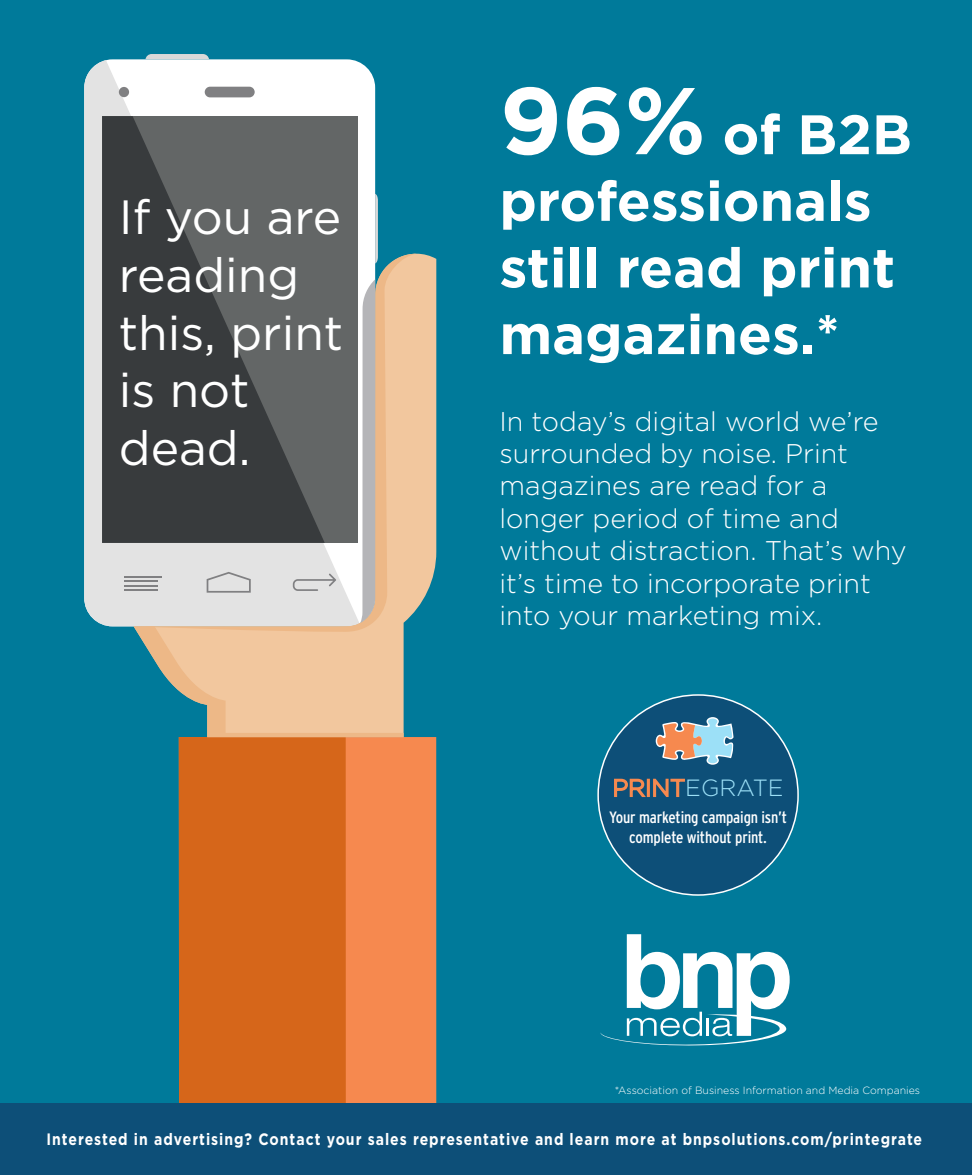
<style>
.page{position:relative;width:972px;height:1175px;background:#fff}
.page>*{position:absolute;margin:0;border:0;box-sizing:border-box;transform-origin:0 0}
.t1{font:700 55.5px/66.6px "Gotham";color:#fff}
.t2{font:48px/57.6px "Gotham";color:#fff}
.t3{font:300 27px/32.4px "Gotham";color:#fff}
.t4{font:300 23.4px "Gotham";color:#9ce0f7}
.t5{font:700 16.5px "Gotham";letter-spacing:.07em;color:#fff;scale:.85 1}
.t6{font:condensed 16.35px/19.6px "Interstate";letter-spacing:-.01em;color:#fff;text-align:center}
.t7{font:300 10.5px "Gotham";color:#fff}
.s1{font-size:94.5px}
.s2{color:#f6894f}
</style>
<div class="page">
<div style="left:0;top:0;width:972px;height:1174px;background:#007a9a"></div>
<svg style="left:601px;top:934px;width:189px;height:111px"></svg>
<div style="left:179px;top:737px;width:257px;height:437px;background:#f6894f"></div>
<div style="left:179px;top:737px;width:167px;height:437px;background:#d6661a"></div>
<svg style="left:84px;top:60px;width:276px;height:566px;background:#edefef"></svg>
<div style="left:102px;top:116px;width:255px;height:427px;background:#636666"></div>
<svg style="left:145px;top:54px;width:64px;height:5px"></svg>
<svg style="left:375px;top:194px;width:3px;height:60px"></svg>
<div style="left:205px;top:87px;width:50px;height:10px;background:#808082;border-radius:5px"></div>
<svg style="left:102px;top:116px;width:93px;height:427px;fill:#383b3d"></svg>
<hr style="left:124px;top:576px;width:38px;height:1px;background:#808082">
<hr style="left:124px;top:580px;width:33px;height:2px;background:#808082">
<hr style="left:124px;top:585px;width:33px;height:1px;background:#808082">
<hr style="left:124px;top:589px;width:33px;height:2px;background:#808082">
<div style="left:119px;top:87px;width:10px;height:10px;background:#808082;border-radius:50%"></div>
<div style="left:417px;top:254px;width:19px;height:355px;background:#f2c79e"></div>
<svg style="left:133px;top:254px;width:284px;height:373px"></svg>
<svg style="left:134px;top:279px;width:270px;height:458px"></svg>
<div style="left:0;top:1103px;width:972px;height:71px;background:#0d4f78"></div>
<div style="left:598px;top:695px;width:200px;height:200px;background:#0d4f78;border-radius:50%"></div>
<svg style="left:614px;top:778px;width:71px;height:19px"></svg>
<svg style="left:656px;top:717px;width:78px;height:47px"></svg>
<p class="t2" style="left:119px;top:188px;width:226px">If you are reading this, print is not dead.</p>
<p class="t1" style="left:500px;top:100px;width:414px"><span class="s1">96%</span> of B2B professionals still read print magazines.*</p>
<p class="t3" style="left:500px;top:404px;width:409px">In today’s digital world we’re surrounded by noise. Print magazines are read for a longer period of time and without distraction. That’s why it’s time to incorporate print into your marketing mix.</p>
<p class="t4" style="left:613px;top:775px;width:173px"><span class="s2">PRINT</span>EGRATE</p>
<p class="t6" style="left:609px;top:807px;width:179px">Your marketing campaign isn’t complete without print.</p>
<p class="t7" style="left:615px;top:1084px;width:307px">*Association of Business Information and Media Companies</p>
<p class="t5" style="left:46px;top:1129px;width:1032px">Interested in advertising? Contact your sales representative and learn more at bnpsolutions.com/printegrate</p>
</div>
